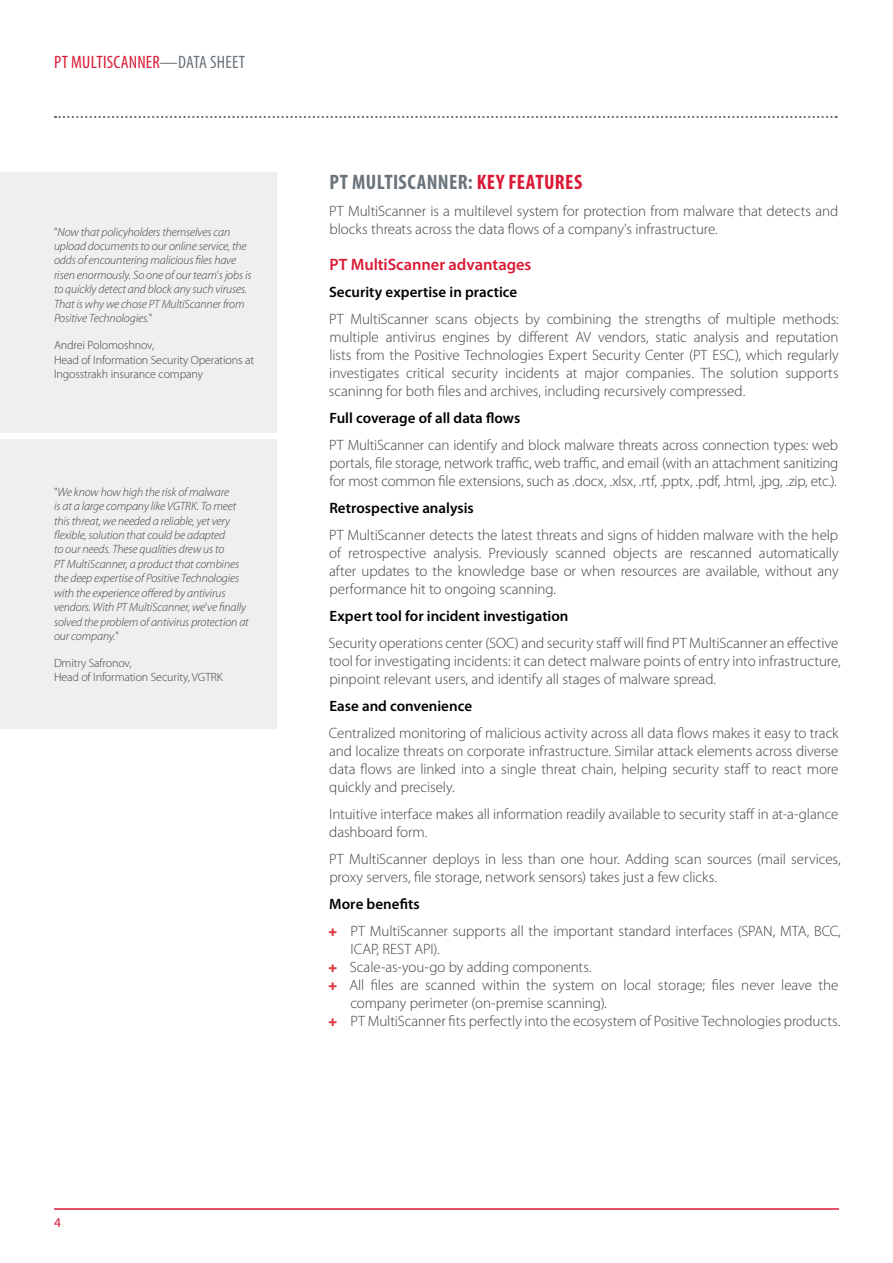
<style>
.page{position:relative;width:893px;height:1263px;background:#fff}
.page>*{position:absolute;margin:0;border:0;box-sizing:border-box;transform-origin:0 0}
.t1{font:700 condensed 21px "Myriad Pro";letter-spacing:.02em;color:#6a747b}
.t2{font:condensed 18px "Myriad Pro";letter-spacing:.01em;color:#da1a35}
.t3{font:600 16.5px "Myriad Pro";color:#da1a35}
.t4{font:300 15px/18px "Myriad Pro";letter-spacing:-.005em;color:#414042}
.t5{font:600 15px "Myriad Pro";color:#000}
.t6{font:13.5px "Myriad Pro";color:#da1a35}
.t7{font:italic 300 12px/14.4px "Myriad Pro";letter-spacing:-.01em;color:#414042}
.t8{font:300 12px/14.4px "Myriad Pro";letter-spacing:-.01em;color:#414042}
.s1{color:#6a747b}
.s2{font-style:normal}
.s3{color:#da1a35}
</style>
<div class="page">
<hr style="left:54px;top:1208px;width:785px;height:2px;background:#da1a35">
<svg style="left:55px;top:116px;width:782px;height:2px"></svg>
<div style="left:0;top:172px;width:277px;height:260px;background:#f1efed"></div>
<div style="left:0;top:439px;width:277px;height:290px;background:#f1efed"></div>
<p class="t2" style="left:54px;top:52px;width:193px">PT MULTISCANNER<span class="s1">—DATA SHEET</span></p>
<p class="t7" style="left:54px;top:225px;width:199px"><span class="s2">"</span>Now that policyholders themselves can upload documents to our online service, the odds of encountering malicious files have risen enormously. So one of our team<span class="s2">'</span>s jobs is to quickly detect and block any such viruses.<br>That is why we chose PT MultiScanner from Positive Technologies.<span class="s2">"</span></p>
<p class="t8" style="left:54px;top:338px;width:202px">Andrei Polomoshnov,<br>Head of Information Security Operations at<br>Ingosstrakh insurance company</p>
<p class="t7" style="left:54px;top:485px;width:196px"><span class="s2">"</span>We know how high the risk of malware<br>is at a large company like VGTRK. To meet this threat, we needed a reliable, yet very flexible, solution that could be adapted<br>to our needs. These qualities drew us to<br>PT MultiScanner, a product that combines the deep expertise of Positive Technologies with the experience offered by antivirus vendors. With PT MultiScanner, we<span class="s2">'</span>ve finally solved the problem of antivirus protection at our company.<span class="s2">"</span></p>
<p class="t8" style="left:54px;top:656px;width:170px">Dmitry Safronov,<br>Head of Information Security, VGTRK</p>
<h1 class="t1" style="left:329px;top:170px;width:254px">PT MULTISCANNER: <span class="s3">KEY FEATURES</span></h1>
<p class="t4" style="left:329px;top:202px;width:511px">PT MultiScanner is a multilevel system for protection from malware that detects and blocks threats across the data flows of a company's infrastructure.</p>
<p class="t3" style="left:329px;top:255px;width:204px">PT MultiScanner advantages</p>
<p class="t5" style="left:329px;top:284px;width:190px">Security expertise in practice</p>
<p class="t4" style="left:329px;top:310px;width:511px;text-align:justify">PT MultiScanner scans objects by combining the strengths of multiple methods: multiple antivirus engines by different AV vendors, static analysis and reputation lists from the Positive Technologies Expert Security Center (PT ESC), which regularly investigates critical security incidents at major companies. The solution supports scaninng for both files and archives, including recursively compressed.</p>
<p class="t5" style="left:329px;top:410px;width:192px">Full coverage of all data flows</p>
<p class="t4" style="left:329px;top:436px;width:511px;text-align:justify">PT MultiScanner can identify and block malware threats across connection types: web portals, file storage, network traffic, web traffic, and email (with an attachment sanitizing for most common file extensions, such as .docx, .xlsx, .rtf, .pptx, .pdf, .html, .jpg, .zip, etc.).</p>
<p class="t5" style="left:329px;top:500px;width:146px">Retrospective analysis</p>
<p class="t4" style="left:329px;top:526px;width:511px;text-align:justify">PT MultiScanner detects the latest threats and signs of hidden malware with the help of retrospective analysis. Previously scanned objects are rescanned automatically after updates to the knowledge base or when resources are available, without any performance hit to ongoing scanning.</p>
<p class="t5" style="left:329px;top:608px;width:241px">Expert tool for incident investigation</p>
<p class="t4" style="left:329px;top:634px;width:514px">Security operations center (SOC) and security staff will find PT MultiScanner an effective tool for investigating incidents: it can detect malware points of entry into infrastructure, pinpoint relevant users, and identify all stages of malware spread.</p>
<p class="t5" style="left:329px;top:698px;width:144px">Ease and convenience</p>
<p class="t4" style="left:329px;top:724px;width:511px;text-align:justify">Centralized monitoring of malicious activity across all data flows makes it easy to track and localize threats on corporate infrastructure. Similar attack elements across diverse data flows are linked into a single threat chain, helping security staff to react more quickly and precisely.</p>
<p class="t4" style="left:329px;top:805px;width:511px">Intuitive interface makes all information readily available to security staff in at-a-glance dashboard form.</p>
<p class="t4" style="left:329px;top:850px;width:513px">PT MultiScanner deploys in less than one hour. Adding scan sources (mail services, proxy servers, file storage, network sensors) takes just a few clicks.</p>
<p class="t5" style="left:329px;top:896px;width:92px">More benefits</p>
<p class="t4" style="left:349px;top:922px;width:493px">PT MultiScanner supports all the important standard interfaces (SPAN, MTA, BCC, ICAP, REST API).<br>Scale-as-you-go by adding components.<br>All files are scanned within the system on local storage; files never leave the company perimeter (on-premise scanning).<br>PT MultiScanner fits perfectly into the ecosystem of Positive Technologies products.</p>
<p class="t6" style="left:54px;top:1215px;width:8px">4</p>
</div>
